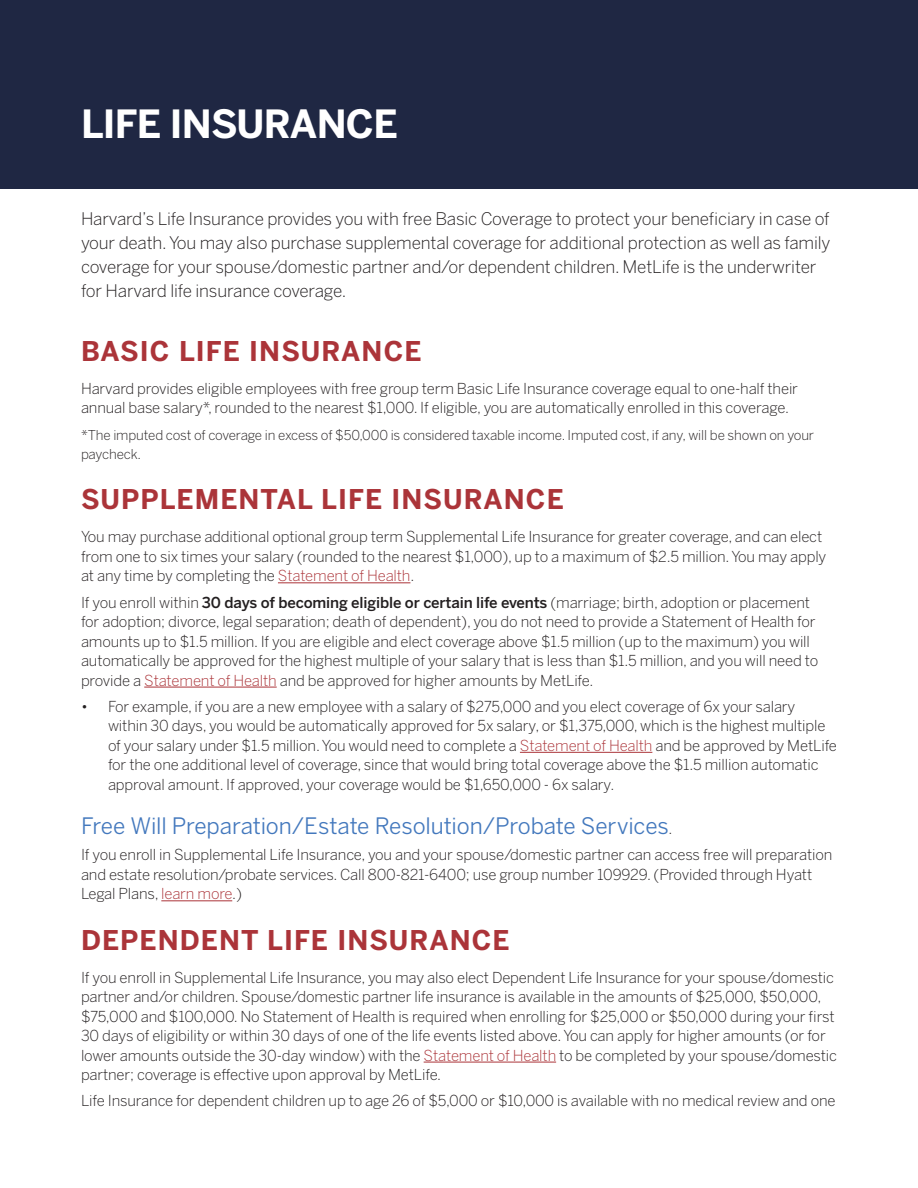
<style>
.page{position:relative;width:918px;height:1188px;background:#fff}
.page>*{position:absolute;margin:0;border:0;box-sizing:border-box;transform-origin:0 0}
.Section_Head{font:700 38.7px "Benton Sans";letter-spacing:-.02em;color:#fff}
.Section_Head-2{font:700 27px "Benton Sans";letter-spacing:.04em;color:#ab3439}
.t1{font:22.5px "Benton Sans";letter-spacing:-.01em;color:#4378bd}
.t2{font:300 17.25px/24px "Benton Sans";letter-spacing:-.01em;color:#231f20}
.t3{font:300 15px/19.5px "Benton Sans";letter-spacing:-.01em;color:#231f20}
.t4{font:300 13.5px/19.5px "Benton Sans";letter-spacing:-.01em;color:#231f20}
.s1{color:#ab3439}
.s2{font-weight:500}
.s3{font-weight:300;font-size:15px;color:#231f20}
</style>
<div class="page">
<div style="left:0;top:0;width:918px;height:189px;background:#1f2743"></div>
<hr style="left:278px;top:582px;width:132px;height:1px;background:#ab3439">
<hr style="left:144px;top:687px;width:133px;height:1px;background:#ab3439">
<hr style="left:520px;top:752px;width:132px;height:1px;background:#ab3439">
<hr style="left:161px;top:900px;width:71px;height:1px;background:#ab3439">
<hr style="left:424px;top:1062px;width:132px;height:1px;background:#ab3439">
<p class="Section_Head" style="left:81px;top:100px;width:318px">LIFE INSURANCE</p>
<p class="t2" style="left:81px;top:207px;width:751px">Harvard’s Life Insurance provides you with free Basic Coverage to protect your beneficiary in case of your death. You may also purchase supplemental coverage for additional protection as well as family coverage for your spouse/domestic partner and/or dependent children. MetLife is the underwriter for Harvard life insurance coverage.</p>
<p class="Section_Head-2" style="left:81px;top:335px;width:342px">BASIC LIFE INSURANCE</p>
<p class="t3" style="left:81px;top:378px;width:719px">Harvard provides eligible employees with free group term Basic Life Insurance coverage equal to one-half their annual base salary*, rounded to the nearest $1,000. If eligible, you are automatically enrolled in this coverage.</p>
<p class="t4" style="left:81px;top:425px;width:735px">*The imputed cost of coverage in excess of $50,000 is considered taxable income. Imputed cost, if any, will be shown on your paycheck.</p>
<p class="Section_Head-2" style="left:81px;top:483px;width:484px">SUPPLEMENTAL LIFE INSURANCE</p>
<p class="t3" style="left:81px;top:527px;width:747px">You may purchase additional optional group term Supplemental Life Insurance for greater coverage, and can elect from one to six times your salary (rounded to the nearest $1,000), up to a maximum of $2.5 million. You may apply at any time by completing the <span class="s1">Statement of Health</span>.</p>
<p class="t3" style="left:81px;top:592px;width:739px">If you enroll within <span class="s2">30 days of becoming eligible or certain life events</span> (marriage; birth, adoption or placement for adoption; divorce, legal separation; death of dependent), you do not need to provide a Statement of Health for amounts up to $1.5 million. If you are eligible and elect coverage above $1.5 million (up to the maximum) you will automatically be approved for the highest multiple of your salary that is less than $1.5 million, and you will need to provide a <span class="s1">Statement of Health</span> and be approved for higher amounts by MetLife.</p>
<p class="t3" style="left:108px;top:696px;width:731px;text-indent:-27px">• For example, if you are a new employee with a salary of $275,000 and you elect coverage of 6x your salary within 30 days, you would be automatically approved for 5x salary, or $1,375,000, which is the highest multiple of your salary under $1.5 million. You would need to complete a <span class="s1">Statement of Health</span> and be approved by MetLife for the one additional level of coverage, since that would bring total coverage above the $1.5 million automatic approval amount. If approved, your coverage would be $1,650,000 - 6x salary.</p>
<p class="t1" style="left:81px;top:813px;width:593px">Free Will Preparation/Estate Resolution/Probate Services<span class="s3">.</span></p>
<p class="t3" style="left:81px;top:845px;width:753px">If you enroll in Supplemental Life Insurance, you and your spouse/domestic partner can access free will preparation and estate resolution/probate services. Call 800-821-6400; use group number 109929. (Provided through Hyatt<br>Legal Plans, <span class="s1">learn more</span>.)</p>
<p class="Section_Head-2" style="left:81px;top:924px;width:430px">DEPENDENT LIFE INSURANCE</p>
<p class="t3" style="left:81px;top:967px;width:757px">If you enroll in Supplemental Life Insurance, you may also elect Dependent Life Insurance for your spouse/domestic partner and/or children. Spouse/domestic partner life insurance is available in the amounts of $25,000, $50,000, $75,000 and $100,000. No Statement of Health is required when enrolling for $25,000 or $50,000 during your first 30 days of eligibility or within 30 days of one of the life events listed above. You can apply for higher amounts (or for lower amounts outside the 30-day window) with the <span class="s1">Statement of Health</span> to be completed by your spouse/domestic partner; coverage is effective upon approval by MetLife.</p>
<p class="t3" style="left:81px;top:1091px;width:756px">Life Insurance for dependent children up to age 26 of $5,000 or $10,000 is available with no medical review and one</p>
</div>
